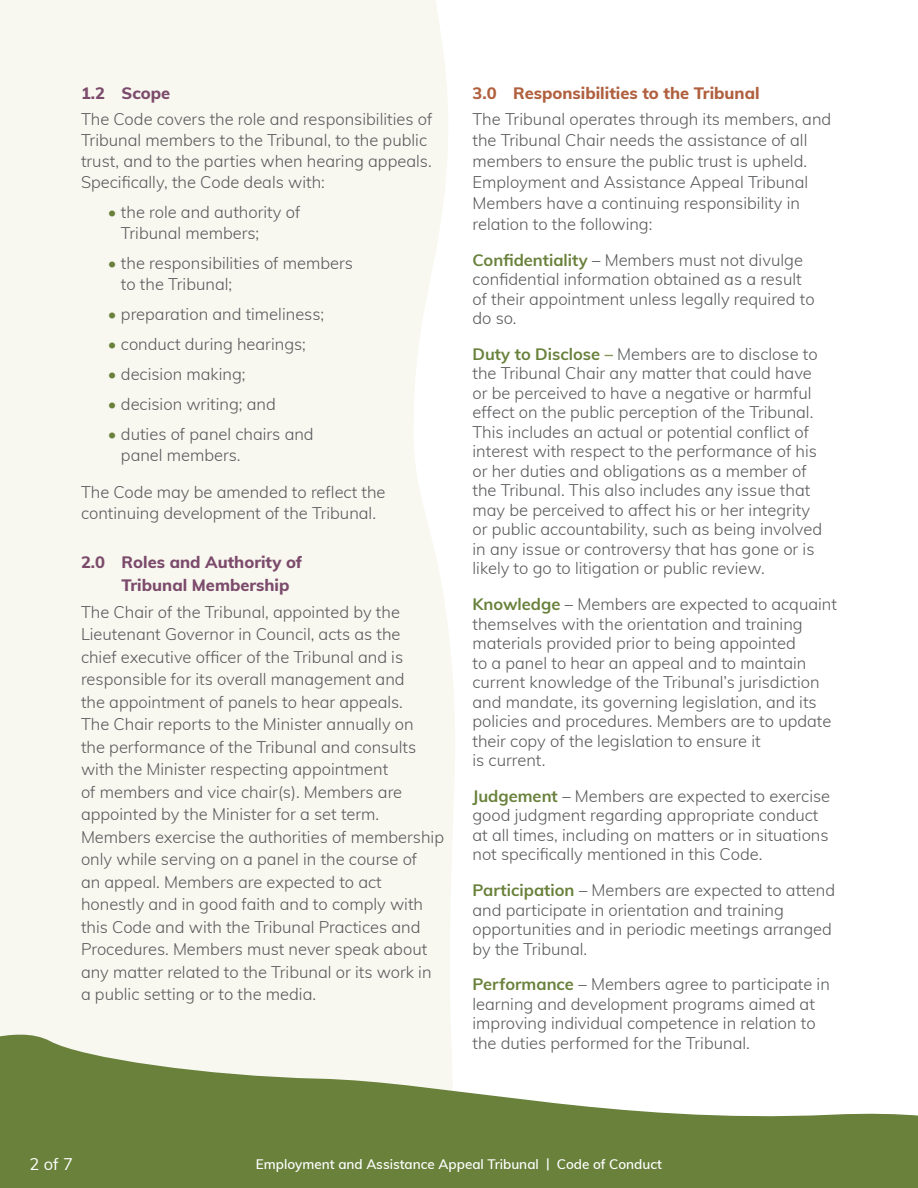
<style>
.page{position:relative;width:918px;height:1188px;background:#fff}
.page>*{position:absolute;margin:0;border:0;box-sizing:border-box;transform-origin:0 0}
.t1{font:300 16.5px/19.5px "Muli";color:#58595b}
.t2{font:800 16.5px/22.5px "Muli";color:#7c4b6b}
.t3{font:800 16.5px "Muli";color:#b0603e}
.t4{font:16.5px "Muli";color:#fff}
.t5{font:600 13.5px "Muli";color:#fff}
.s1{color:#69813b}
.s2{font-weight:700;color:#69813b}
.s3{font-weight:700;color:#829357}
</style>
<div class="page">
<div style="left:0;top:0;width:455px;height:1023px;background:#f8f7f0"></div>
<svg style="left:0;top:1023px;width:918px;height:165px;fill:#69813b"></svg>
<p class="t2" style="left:81px;top:81px;width:91px">1.2 Scope</p>
<p class="t1" style="left:81px;top:108px;width:353px;line-height:21px">The Code covers the role and responsibilities of Tribunal members to the Tribunal, to the public trust, and to the parties when hearing appeals.<br>Specifically, the Code deals with:</p>
<p class="t1" style="left:121px;top:201px;width:181px;line-height:21px;text-indent:-13px"><span class="s1">•</span> the role and authority of<br>Tribunal members;</p>
<p class="t1" style="left:121px;top:252px;width:234px;line-height:21px;text-indent:-13px"><span class="s1">•</span> the responsibilities of members to the Tribunal;</p>
<p class="t1" style="left:108px;top:303px;width:218px"><span class="s1">•</span> preparation and timeliness;</p>
<p class="t1" style="left:108px;top:333px;width:199px"><span class="s1">•</span> conduct during hearings;</p>
<p class="t1" style="left:108px;top:363px;width:139px"><span class="s1">•</span> decision making;</p>
<p class="t1" style="left:108px;top:393px;width:169px"><span class="s1">•</span> decision writing; and</p>
<p class="t1" style="left:121px;top:422px;width:194px;line-height:21px;text-indent:-13px"><span class="s1">•</span> duties of panel chairs and panel members.</p>
<p class="t1" style="left:81px;top:481px;width:306px;line-height:21px">The Code may be amended to reflect the continuing development of the Tribunal.</p>
<p class="t2" style="left:122px;top:550px;width:182px;text-indent:-41px">2.0 Roles and Authority of<br>Tribunal Membership</p>
<p class="t1" style="left:81px;top:600px;width:365px;line-height:22.5px">The Chair of the Tribunal, appointed by the Lieutenant Governor in Council, acts as the<br>chief executive officer of the Tribunal and is responsible for its overall management and<br>the appointment of panels to hear appeals.<br>The Chair reports to the Minister annually on<br>the performance of the Tribunal and consults with the Minister respecting appointment<br>of members and vice chair(s). Members are appointed by the Minister for a set term.<br>Members exercise the authorities of membership only while serving on a panel in the course of<br>an appeal. Members are expected to act honestly and in good faith and to comply with this Code and with the Tribunal Practices and Procedures. Members must never speak about any matter related to the Tribunal or its work in a public setting or to the media.</p>
<p class="t3" style="left:472px;top:81px;width:289px">3.0 Responsibilities to the Tribunal</p>
<p class="t1" style="left:472px;top:108px;width:360px;line-height:21px">The Tribunal operates through its members, and the Tribunal Chair needs the assistance of all members to ensure the public trust is upheld.<br>Employment and Assistance Appeal Tribunal Members have a continuing responsibility in relation to the following:</p>
<p class="t1" style="left:472px;top:249px;width:344px"><span class="s2">Confidentiality</span> – Members must not divulge confidential information obtained as a result of their appointment unless legally required to do so.</p>
<p class="t1" style="left:472px;top:343px;width:351px"><span class="s2">Duty to Disclose</span> <span class="s3">–</span> Members are to disclose to the Tribunal Chair any matter that could have or be perceived to have a negative or harmful effect on the public perception of the Tribunal.<br>This includes an actual or potential conflict of interest with respect to the performance of his or her duties and obligations as a member of the Tribunal. This also includes any issue that may be perceived to affect his or her integrity or public accountability, such as being involved in any issue or controversy that has gone or is likely to go to litigation or public review.</p>
<p class="t1" style="left:472px;top:594px;width:366px"><span class="s2">Knowledge</span> – Members are expected to acquaint themselves with the orientation and training materials provided prior to being appointed<br>to a panel to hear an appeal and to maintain current knowledge of the Tribunal’s jurisdiction and mandate, its governing legislation, and its policies and procedures. Members are to update their copy of the legislation to ensure it<br>is current.</p>
<p class="t1" style="left:472px;top:785px;width:359px"><span class="s2">Judgement</span> – Members are expected to exercise good judgment regarding appropriate conduct at all times, including on matters or in situations not specifically mentioned in this Code.</p>
<p class="t1" style="left:472px;top:880px;width:364px"><span class="s2">Participation</span> – Members are expected to attend and participate in orientation and training opportunities and in periodic meetings arranged by the Tribunal.</p>
<p class="t1" style="left:472px;top:974px;width:359px"><span class="s2">Performance</span> – Members agree to participate in learning and development programs aimed at improving individual competence in relation to the duties performed for the Tribunal.</p>
<p class="t4" style="left:30px;top:1152px;width:45px">2 of 7</p>
<p class="t5" style="left:256px;top:1154px;width:408px">Employment and Assistance Appeal Tribunal | Code of Conduct</p>
</div>
